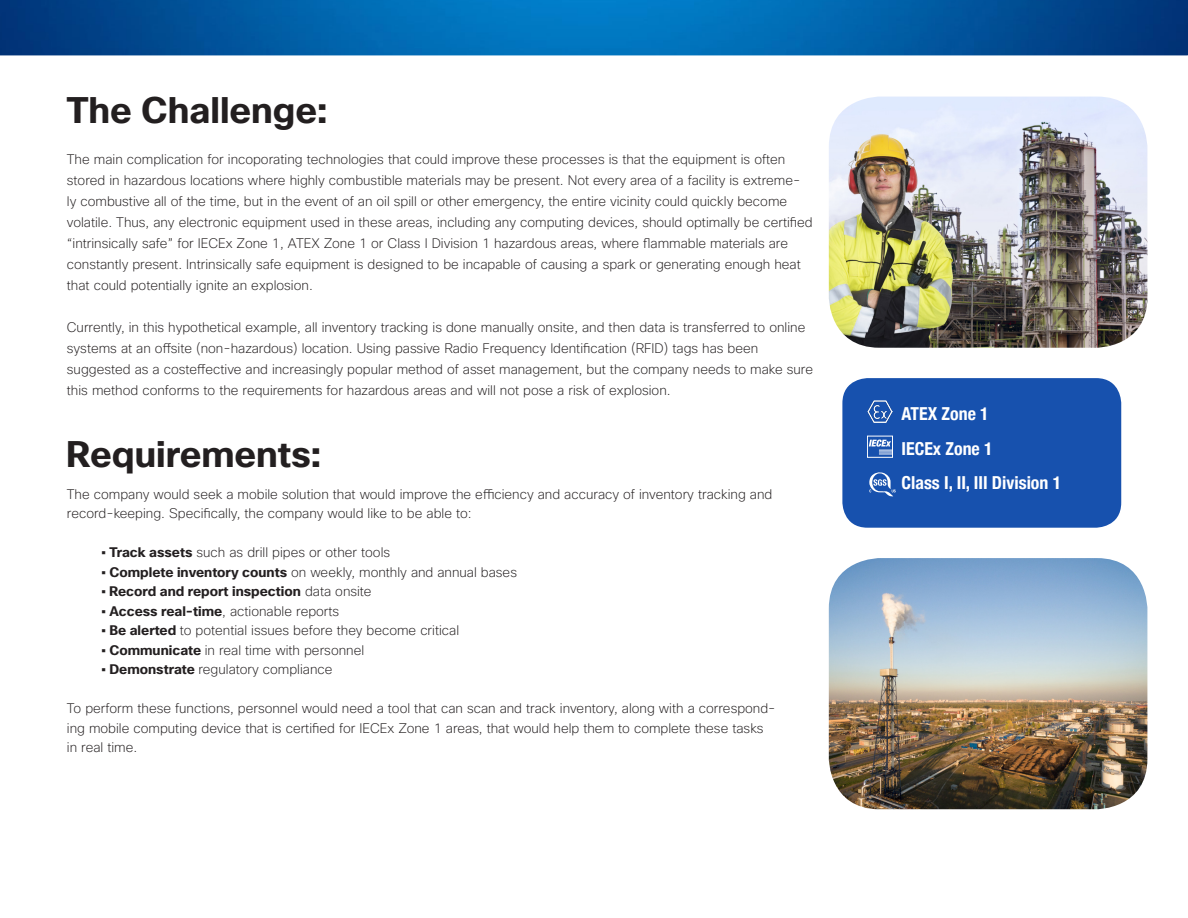
<style>
.page{position:relative;width:1188px;height:918px;background:#fff}
.page>*{position:absolute;margin:0;border:0;box-sizing:border-box;transform-origin:0 0}
.t1{font:700 36px "Cisco Sans";color:#231f20}
.t2{font:700 condensed 17.85px "Helvetica Neue";color:#fff}
.t3{font:200 13.5px/21px "Cisco Sans";color:#231f20}
.t4{font:700 13.5px "Cisco Sans";color:#231f20}
.s1{font-weight:700}
.s2{font-weight:200}
</style>
<div class="page">
<img style="left:829px;top:97px;width:318px;height:251px">
<img style="left:0;top:0;width:1188px;height:55px">
<div style="left:842px;top:378px;width:279px;height:150px;background:#1751ae;border-radius:25px"></div>
<img style="left:867px;top:401px;width:26px;height:21px">
<div style="left:867px;top:436px;width:26px;height:21px;border:1px solid #fff"></div>
<svg style="left:869px;top:440px;width:24px;height:15px"></svg>
<img style="left:829px;top:558px;width:318px;height:251px">
<svg style="left:869px;top:472px;width:27px;height:24px"></svg>
<p class="t1" style="left:67px;top:88px;width:262px">The Challenge:</p>
<p class="t3" style="left:67px;top:148px;width:747px">The main complication for incoporating technologies that could improve these processes is that the equipment is often stored in hazardous locations where highly combustible materials may be present. Not every area of a facility is extreme&shy;ly combustive all of the time, but in the event of an oil spill or other emergency, the entire vicinity could quickly become volatile. Thus, any electronic equipment used in these areas, including any computing devices, should optimally be certified “intrinsically safe” for IECEx Zone 1, ATEX Zone 1 or Class I Division 1 hazardous areas, where flammable materials are constantly present. Intrinsically safe equipment is designed to be incapable of causing a spark or generating enough heat that could potentially ignite an explosion.</p>
<p class="t3" style="left:67px;top:316px;width:748px">Currently, in this hypothetical example, all inventory tracking is done manually onsite, and then data is transferred to online systems at an offsite (non-hazardous) location. Using passive Radio Frequency Identification (RFID) tags has been suggested as a costeffective and increasingly popular method of asset management, but the company needs to make sure this method conforms to the requirements for hazardous areas and will not pose a risk of explosion.</p>
<p class="t1" style="left:67px;top:432px;width:256px">Requirements:</p>
<p class="t3" style="left:67px;top:484px;width:707px;line-height:19.5px">The company would seek a mobile solution that would improve the efficiency and accuracy of inventory tracking and record-keeping. Specifically, the company would like to be able to:</p>
<p class="t3" style="left:101px;top:542px;width:290px"><span class="s1">• Track assets</span> such as drill pipes or other tools</p>
<p class="t3" style="left:101px;top:562px;width:417px"><span class="s1">• Complete inventory counts</span> on weekly, monthly and annual bases</p>
<p class="t4" style="left:101px;top:583px;width:272px">• Record and report inspection <span class="s2">data onsite</span></p>
<p class="t3" style="left:101px;top:601px;width:239px"><span class="s1">• Access real-time</span>, actionable reports</p>
<p class="t3" style="left:101px;top:620px;width:359px"><span class="s1">• Be alerted</span> to potential issues before they become critical</p>
<p class="t3" style="left:101px;top:640px;width:264px"><span class="s1">• Communicate</span> in real time with personnel</p>
<p class="t3" style="left:101px;top:659px;width:233px"><span class="s1">• Demonstrate</span> regulatory compliance</p>
<p class="t3" style="left:67px;top:699px;width:710px;line-height:19.5px">To perform these functions, personnel would need a tool that can scan and track inventory, along with a correspond&shy;ing mobile computing device that is certified for IECEx Zone 1 areas, that would help them to complete these tasks in real time.</p>
<p class="t2" style="left:902px;top:398px;width:89px">ATEX Zone 1</p>
<p class="t2" style="left:902px;top:434px;width:93px">IECEx Zone 1</p>
<p class="t2" style="left:902px;top:468px;width:161px">Class I, II, III Division 1</p>
</div>
